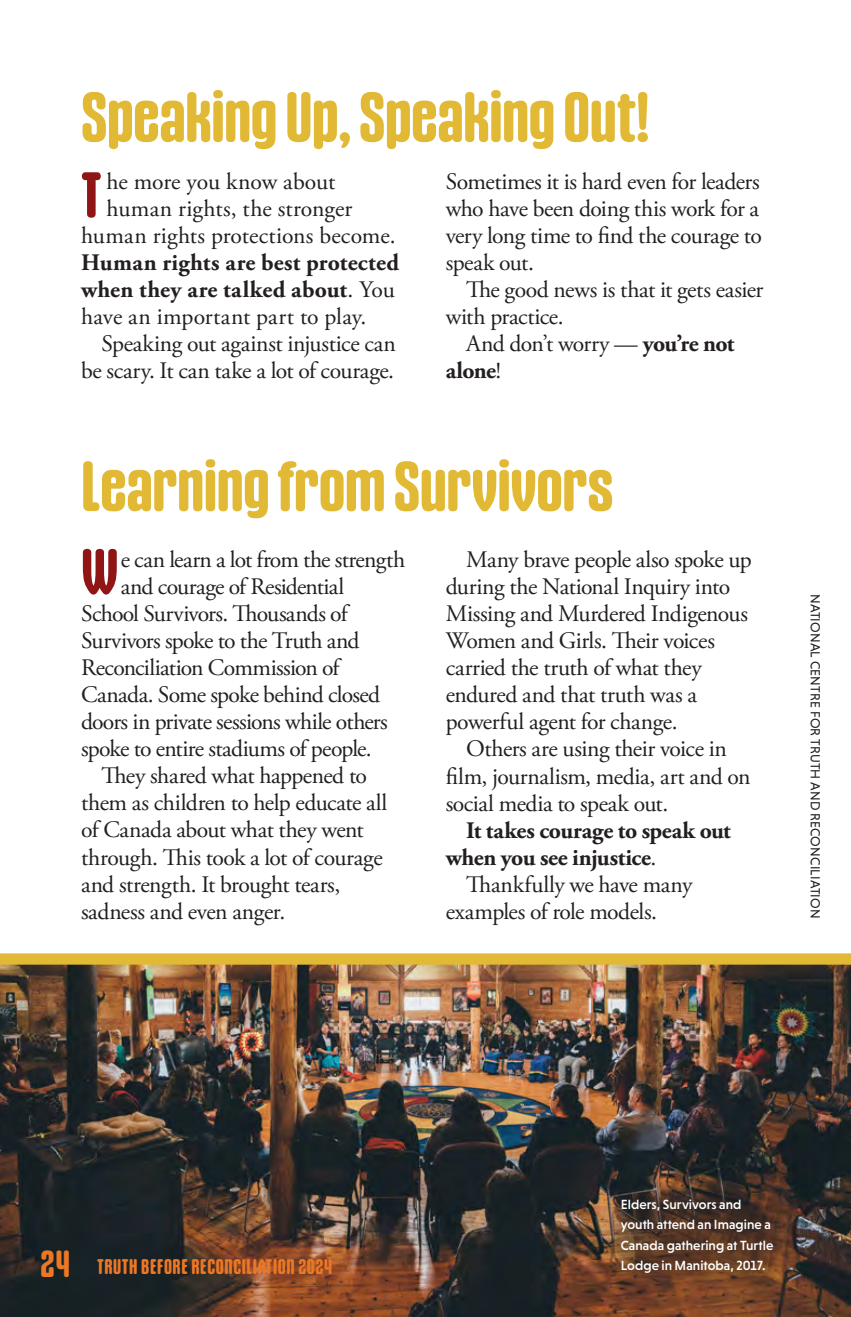
<style>
.page{position:relative;width:851px;height:1317px;background:#fff}
.page>*{position:absolute;margin:0;border:0;box-sizing:border-box;transform-origin:0 0}
.t1{font:700 67.5px "Gothiks Round";letter-spacing:-.005em;color:#e1b935}
.t2{font:700 61.43px "Gothiks Round";color:#8f1615}
.t3{font:23.62px/27px "Adobe Garamond Pro";letter-spacing:-.02em;color:#231f20}
.t4{font:700 23.62px/27px "Adobe Garamond Pro";color:#231f20}
.t5{font:23.62px "Adobe Garamond Pro";letter-spacing:.005em;color:#231f20}
.t6{font:700 20.25px "Gothiks Round";letter-spacing:.03em;color:#ec7725}
.t7{font:500 13.5px/20.2px "Niveau Grotesk";letter-spacing:.005em;color:#fff}
.t8{font:13.5px "Niveau Grotesk";letter-spacing:.015em;color:#231f20}
.s1{font-weight:400}
.s2{font-weight:700}
.s3{font-size:36px}
</style>
<div class="page">
<hr style="left:850px;top:0;width:1px;height:1316px;background:#f7f1d2">
<img style="left:0;top:964px;width:851px;height:352px">
<div style="left:0;top:953px;width:851px;height:11px;background:#e1b935"></div>
<div style="left:600px;top:1178px;width:194px;height:115px;background:#231f20;opacity:.5"></div>
<h1 class="t1" style="left:81px;top:76px;width:570px">Speaking Up, Speaking Out!</h1>
<p class="t3" style="left:107px;top:169px;width:230px">he more you know about</p>
<p class="t5" style="left:107px;top:194px;width:247px">human rights, the stronger</p>
<p class="t5" style="left:81px;top:221px;width:316px">human rights protections become.</p>
<p class="t4" style="left:81px;top:250px;width:319px">Human rights are best protected when they are talked about<span class="s1">. You have an important part to play.</span></p>
<p class="t3" style="left:81px;top:331px;width:316px;text-align:right">Speaking out against injustice can be scary. It can take a lot of courage.</p>
<p class="t3" style="left:446px;top:169px;width:318px;text-align:justify">Sometimes it is hard even for leaders who have been doing this work for a very long time to find the courage to speak out.</p>
<p class="t3" style="left:446px;top:277px;width:319px;text-indent:20px">The good news is that it gets easier with practice.</p>
<p class="t3" style="left:446px;top:331px;width:290px;text-indent:20px">And don’t worry — <span class="s2">you’re not alone</span>!</p>
<h2 class="t2" style="left:81px;top:158px;width:22px">T</h2>
<h1 class="t1" style="left:81px;top:445px;width:534px">Learning from Survivors</h1>
<p class="t3" style="left:121px;top:547px;width:286px">e can learn a lot from the strength</p>
<p class="t3" style="left:121px;top:574px;width:225px">and courage of Residential</p>
<p class="t3" style="left:81px;top:601px;width:268px">School Survivors. Thousands of</p>
<p class="t3" style="left:81px;top:628px;width:280px">Survivors spoke to the Truth and</p>
<p class="t3" style="left:81px;top:655px;width:260px">Reconciliation Commission of</p>
<p class="t3" style="left:81px;top:682px;width:300px">Canada. Some spoke behind closed</p>
<p class="t3" style="left:81px;top:709px;width:308px">doors in private sessions while others</p>
<p class="t3" style="left:81px;top:736px;width:292px">spoke to entire stadiums of people.</p>
<p class="t3" style="left:101px;top:763px;width:267px">They shared what happened to</p>
<p class="t3" style="left:81px;top:790px;width:308px">them as children to help educate all</p>
<p class="t3" style="left:81px;top:817px;width:284px">of Canada about what they went</p>
<p class="t3" style="left:81px;top:844px;width:303px">through. This took a lot of courage</p>
<p class="t3" style="left:81px;top:871px;width:261px">and strength. It brought tears,</p>
<p class="t3" style="left:81px;top:898px;width:206px">sadness and even anger.</p>
<h2 class="t2" style="left:81px;top:534px;width:39px">W</h2>
<p class="t3" style="left:446px;top:547px;width:308px;text-indent:20px">Many brave people also spoke up during the National Inquiry into<br>Missing and Murdered Indigenous<br>Women and Girls. Their voices carried the truth of what they endured and that truth was a powerful agent for change.</p>
<p class="t3" style="left:446px;top:736px;width:306px;text-indent:20px">Others are using their voice in film, journalism, media, art and on social media to speak out.</p>
<p class="t4" style="left:466px;top:817px;width:266px">It takes courage to speak out</p>
<p class="t4" style="left:446px;top:844px;width:212px">when you see injustice<span class="s1">.</span></p>
<p class="t3" style="left:466px;top:871px;width:228px">Thankfully we have many</p>
<p class="t3" style="left:446px;top:898px;width:213px">examples of role models.</p>
<p class="t8" style="left:823px;top:594px;width:326px;rotate:90deg">NATIONAL CENTRE FOR TRUTH AND RECONCILIATION</p>
<p class="t6" style="left:41px;top:1254px;width:293px"><span class="s3">24</span> TRUTH BEFORE RECONCILIATION 2024</p>
<p class="t7" style="left:621px;top:1194px;width:154px">Elders, Survivors and youth attend an Imagine a<br>Canada gathering at Turtle<br>Lodge in Manitoba, 2017.</p>
</div>
